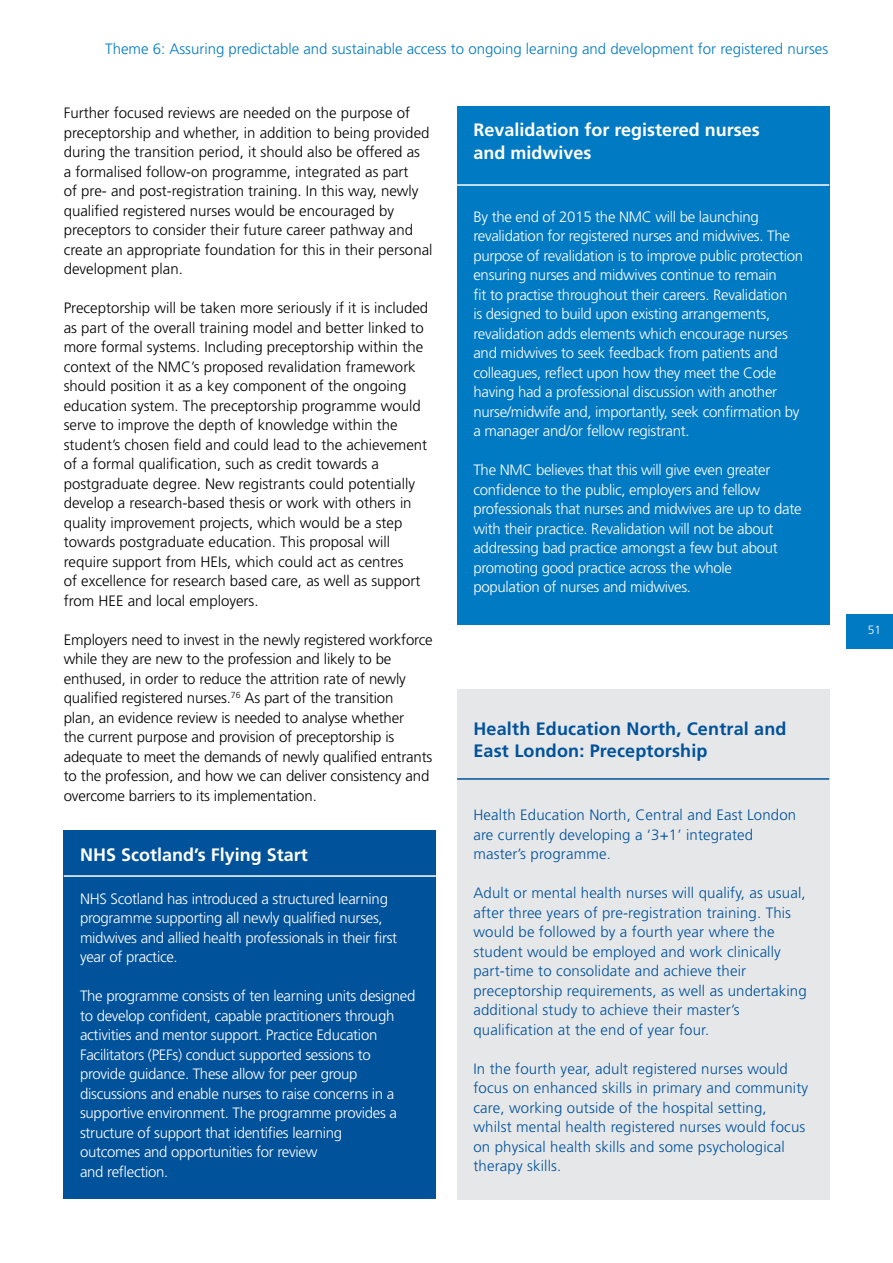
<style>
.page{position:relative;width:893px;height:1263px;background:#fff}
.page>*{position:absolute;margin:0;border:0;box-sizing:border-box;transform-origin:0 0}
.t1{font:700 18px/22.5px "Frutiger";color:#fff}
.t2{font:700 18px/22.5px "Frutiger";letter-spacing:.01em;color:#00529b}
.t3{font:300 15px/19.5px "Frutiger";color:#000}
.t4{font:300 15px/19.5px "Frutiger";letter-spacing:-.02em;color:#fff}
.t5{font:300 15px/19.5px "Frutiger";letter-spacing:.01em;color:#00529b}
.t6{font:300 15px "Frutiger";color:#007ac2}
.t7{font:300 12px "Frutiger";color:#fff}
</style>
<div class="page">
<div style="left:457px;top:106px;width:372px;height:519px;background:#007ac2"></div>
<div style="left:457px;top:689px;width:372px;height:510px;background:#e6e7e8"></div>
<div style="left:64px;top:831px;width:372px;height:368px;background:#00529b"></div>
<hr style="left:457px;top:184px;width:372px;height:2px;background:#fff">
<hr style="left:457px;top:778px;width:372px;height:2px;background:#00529b">
<hr style="left:64px;top:875px;width:372px;height:2px;background:#fff">
<div style="left:846px;top:614px;width:47px;height:34px;background:#007ac2"></div>
<p class="t6" style="left:105px;top:41px;width:724px">Theme 6: Assuring predictable and sustainable access to ongoing learning and development for registered nurses</p>
<p class="t3" style="left:64px;top:103px;width:370px">Further focused reviews are needed on the purpose of preceptorship and whether, in addition to being provided during the transition period, it should also be offered as<br>a formalised follow-on programme, integrated as part<br>of pre- and post-registration training. In this way, newly qualified registered nurses would be encouraged by preceptors to consider their future career pathway and create an appropriate foundation for this in their personal development plan.</p>
<p class="t3" style="left:64px;top:298px;width:366px">Preceptorship will be taken more seriously if it is included as part of the overall training model and better linked to more formal systems. Including preceptorship within the context of the NMC’s proposed revalidation framework should position it as a key component of the ongoing education system. The preceptorship programme would serve to improve the depth of knowledge within the student’s chosen field and could lead to the achievement of a formal qualification, such as credit towards a postgraduate degree. New registrants could potentially develop a research-based thesis or work with others in quality improvement projects, which would be a step towards postgraduate education. This proposal will require support from HEIs, which could act as centres<br>of excellence for research based care, as well as support from HEE and local employers.</p>
<p class="t3" style="left:64px;top:630px;width:371px">Employers need to invest in the newly registered workforce while they are new to the profession and likely to be enthused, in order to reduce the attrition rate of newly qualified registered nurses.<sup>76</sup> As part of the transition<br>plan, an evidence review is needed to analyse whether<br>the current purpose and provision of preceptorship is adequate to meet the demands of newly qualified entrants to the profession, and how we can deliver consistency and overcome barriers to its implementation.</p>
<p class="t1" style="left:80px;top:843px;width:229px">NHS Scotland’s Flying Start</p>
<p class="t4" style="left:80px;top:889px;width:319px">NHS Scotland has introduced a structured learning programme supporting all newly qualified nurses, midwives and allied health professionals in their first year of practice.</p>
<p class="t4" style="left:80px;top:986px;width:337px">The programme consists of ten learning units designed to develop confident, capable practitioners through activities and mentor support. Practice Education Facilitators (PEFs) conduct supported sessions to provide guidance. These allow for peer group discussions and enable nurses to raise concerns in a supportive environment. The programme provides a structure of support that identifies learning<br>outcomes and opportunities for review<br>and reflection.</p>
<p class="t1" style="left:473px;top:119px;width:288px">Revalidation for registered nurses and midwives</p>
<p class="t4" style="left:473px;top:207px;width:331px">By the end of 2015 the NMC will be launching revalidation for registered nurses and midwives. The purpose of revalidation is to improve public protection ensuring nurses and midwives continue to remain<br>fit to practise throughout their careers. Revalidation<br>is designed to build upon existing arrangements, revalidation adds elements which encourage nurses and midwives to seek feedback from patients and colleagues, reflect upon how they meet the Code having had a professional discussion with another nurse/midwife and, importantly, seek confirmation by a manager and/or fellow registrant.</p>
<p class="t4" style="left:473px;top:460px;width:330px">The NMC believes that this will give even greater confidence to the public, employers and fellow professionals that nurses and midwives are up to date with their practice. Revalidation will not be about addressing bad practice amongst a few but about promoting good practice across the whole population of nurses and midwives.</p>
<p class="t2" style="left:473px;top:717px;width:315px">Health Education North, Central and<br>East London: Preceptorship</p>
<p class="t5" style="left:473px;top:805px;width:324px">Health Education North, Central and East London are currently developing a ‘3+1’ integrated master’s programme.</p>
<p class="t5" style="left:473px;top:883px;width:335px">Adult or mental health nurses will qualify, as usual, after three years of pre-registration training. This would be followed by a fourth year where the student would be employed and work clinically part-time to consolidate and achieve their preceptorship requirements, as well as undertaking additional study to achieve their master’s qualification at the end of year four.</p>
<p class="t5" style="left:473px;top:1059px;width:336px">In the fourth year, adult registered nurses would focus on enhanced skills in primary and community care, working outside of the hospital setting, whilst mental health registered nurses would focus on physical health skills and some psychological therapy skills.</p>
<p class="t7" style="left:868px;top:623px;width:15px">51</p>
</div>
